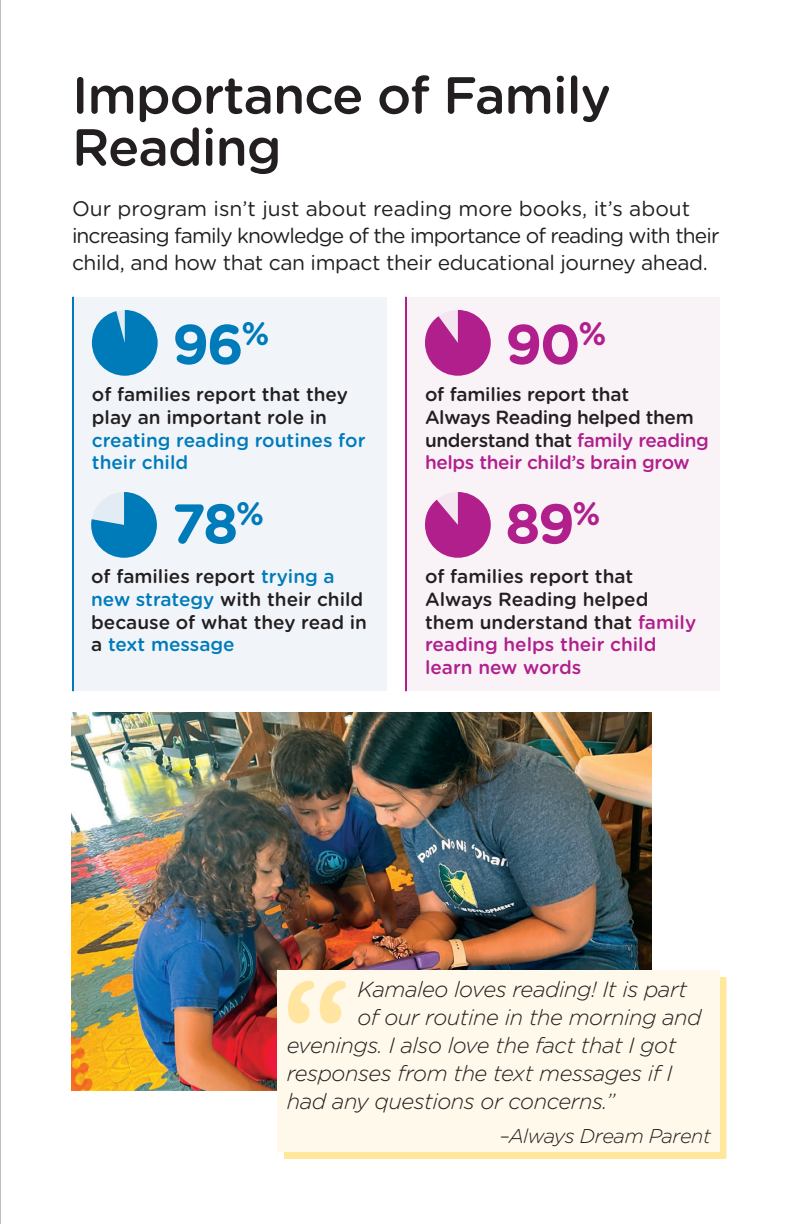
<style>
.page{position:relative;width:792px;height:1224px;background:#fff}
.page>*{position:absolute;margin:0;border:0;box-sizing:border-box;transform-origin:0 0}
.t1{font:700 55.8px "Gotham Rounded";color:#007bba}
.t2{font:700 55.8px "Gotham Rounded";color:#b01f8c}
.Heading{font:500 52px/52px "Gotham Rounded";letter-spacing:-.02em;color:#231f20}
.t3{font:italic 300 22px "Gotham Rounded";letter-spacing:-.02em;color:#231f20}
.Intro_Paragraphs{font:21px/27px "Gotham Rounded";letter-spacing:-.02em;color:#231f20}
.Quote_Name{font:italic 300 20px "Gotham Rounded";letter-spacing:-.02em;color:#231f20}
.words_after_percenta{font:500 19px/22.8px "Gotham Rounded";color:#231f20}
.words_after_percenta-2{font:500 19px/22.8px "Gotham Rounded";letter-spacing:-.02em;color:#231f20}
.s1{color:#007bba}
.s2{color:#b01f8c}
</style>
<div class="page">
<div style="left:72px;top:297px;width:315px;height:393px;background:#f1f5fa"></div>
<div style="left:405px;top:297px;width:315px;height:393px;background:#f9f2f7"></div>
<hr style="left:72px;top:297px;width:2px;height:394px;background:#007bba">
<hr style="left:405px;top:297px;width:2px;height:394px;background:#b01f8c">
<img style="left:71px;top:713px;width:581px;height:377px">
<div style="left:284px;top:977px;width:442px;height:181px;background:#ffe79c"></div>
<div style="left:278px;top:971px;width:442px;height:181px;background:#fef9ea"></div>
<svg style="left:288px;top:981px;width:58px;height:42px"></svg>
<svg style="left:92px;top:310px;width:66px;height:66px"></svg>
<svg style="left:425px;top:310px;width:66px;height:66px"></svg>
<svg style="left:425px;top:492px;width:66px;height:66px"></svg>
<svg style="left:91px;top:492px;width:66px;height:66px"></svg>
<hr style="left:0;top:0;width:1px;height:1224px;background:#bcbdc0">
<p class="Heading" style="left:72px;top:67px;width:541px">Importance of Family<br>Reading</p>
<p class="Intro_Paragraphs" style="left:72px;top:194px;width:649px">Our program isn’t just about reading more books, it’s about increasing family knowledge of the importance of reading with their child, and how that can impact their educational journey ahead.</p>
<p class="t1" style="left:172px;top:303px;width:99px">96<sup>%</sup></p>
<p class="t2" style="left:505px;top:303px;width:103px">90<sup>%</sup></p>
<p class="words_after_percenta" style="left:92px;top:382px;width:275px">of families report that they play an important role in <span class="s1">creating reading routines for their child</span></p>
<p class="words_after_percenta-2" style="left:425px;top:382px;width:285px">of families report that<br>Always Reading helped them understand that <span class="s2">family reading helps their child’s brain grow</span></p>
<p class="t1" style="left:171px;top:483px;width:94px">78<sup>%</sup></p>
<p class="words_after_percenta" style="left:91px;top:564px;width:277px">of families report <span class="s1">trying a new strategy</span> with their child because of what they read in a <span class="s1">text message</span></p>
<p class="t2" style="left:505px;top:483px;width:97px">89<sup>%</sup></p>
<p class="words_after_percenta" style="left:425px;top:564px;width:273px">of families report that<br>Always Reading helped them understand that <span class="s2">family reading helps their child learn new words</span></p>
<p class="t3" style="left:357px;top:975px;width:331px">Kamaleo loves reading! It is part</p>
<p class="t3" style="left:357px;top:1003px;width:346px">of our routine in the morning and</p>
<p class="t3" style="left:287px;top:1031px;width:391px">evenings. I also love the fact that I got</p>
<p class="t3" style="left:287px;top:1059px;width:387px">responses from the text messages if I</p>
<p class="t3" style="left:287px;top:1087px;width:330px">had any questions or concerns.”</p>
<p class="Quote_Name" style="left:499px;top:1123px;width:213px">–Always Dream Parent</p>
</div>
